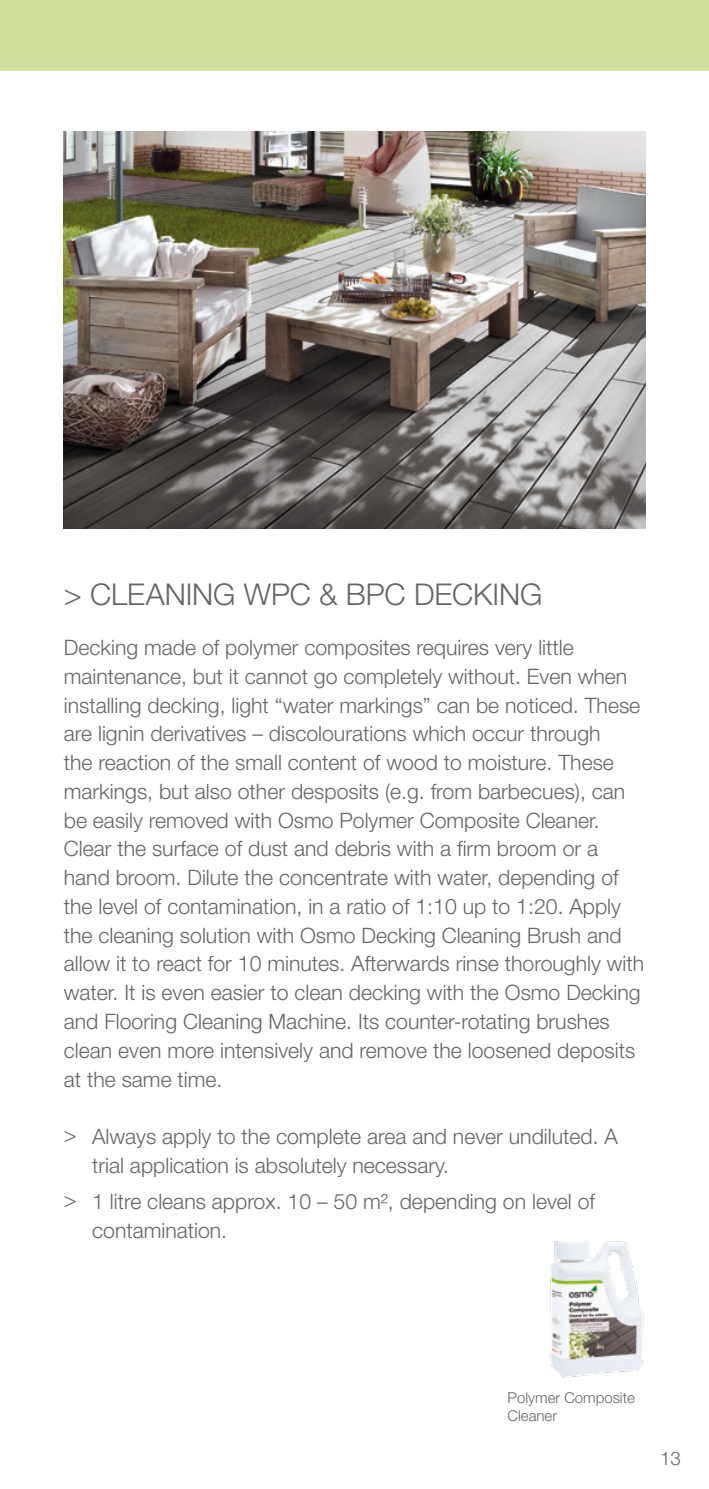
<style>
.page{position:relative;width:709px;height:1489px;background:#fff}
.page>*{position:absolute;margin:0;border:0;box-sizing:border-box;transform-origin:0 0}
.t1{font:300 30px "Helvetica Neue";letter-spacing:-.005em;color:#646567}
.t2{font:300 21.25px/28.8px "Helvetica Neue";color:#646567}
.t3{font:300 18.75px "Helvetica Neue";color:#646567}
.t4{font:300 15px/18px "Helvetica Neue";color:#646567}
</style>
<div class="page">
<div style="left:0;top:0;width:709px;height:71px;background:#d0df99"></div>
<img style="left:64px;top:131px;width:581px;height:397px">
<img style="left:550px;top:1241px;width:94px;height:137px">
<h1 class="t1" style="left:64px;top:576px;width:480px">&gt; CLEANING WPC &amp; BPC DECKING</h1>
<p class="t2" style="left:64px;top:632px;width:582px">Decking made of polymer composites requires very little maintenance, but it cannot go completely without. Even when installing decking, light “water markings” can be noticed. These are lignin derivatives – discolourations which occur through<br>the reaction of the small content of wood to moisture. These markings, but also other desposits (e.g. from barbecues), can be easily removed with Osmo Polymer Composite Cleaner.<br>Clear the surface of dust and debris with a firm broom or a hand broom. Dilute the concentrate with water, depending of the level of contamination, in a ratio of 1:10 up to 1:20. Apply the cleaning solution with Osmo Decking Cleaning Brush and allow it to react for 10 minutes. Afterwards rinse thoroughly with water. It is even easier to clean decking with the Osmo Decking and Flooring Cleaning Machine. Its counter-rotating brushes clean even more intensively and remove the loosened deposits at the same time.</p>
<p class="t2" style="left:92px;top:1121px;width:527px;text-indent:-28px">&gt; Always apply to the complete area and never undiluted. A trial application is absolutely necessary.</p>
<p class="t2" style="left:92px;top:1186px;width:504px;text-indent:-28px">&gt; 1 litre cleans approx. 10 – 50 m², depending on level of contamination.</p>
<p class="t4" style="left:507px;top:1388px;width:129px">Polymer Composite<br>Cleaner</p>
<p class="t3" style="left:660px;top:1446px;width:22px">13</p>
</div>
